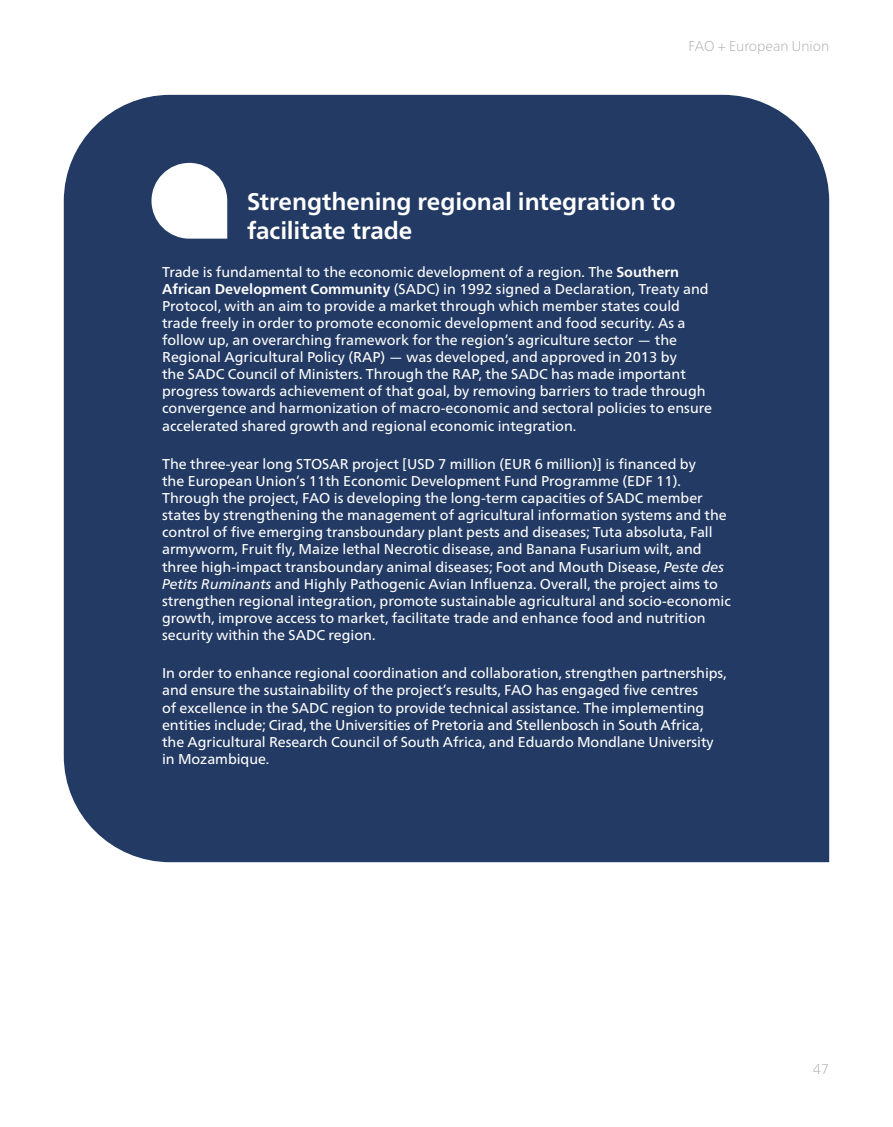
<style>
.page{position:relative;width:893px;height:1127px;background:#fff}
.page>*{position:absolute;margin:0;border:0;box-sizing:border-box;transform-origin:0 0}
.BOB_head{font:700 24px/28.5px "Frutiger Neue LTCYR";letter-spacing:-.005em;color:#fff}
.BOB_body{font:14.25px/17.1px "Frutiger Neue LTCYR";color:#fff}
.t1{font:100 14.25px "Frutiger Neue LTCYR";color:#a8a9ad}
.s1{font-weight:700}
.s2{font-style:italic}
</style>
<div class="page">
<div style="left:64px;top:95px;width:765px;height:767px;background:#233b64"></div>
<svg style="left:151px;top:163px;width:76px;height:76px"></svg>
<p class="t1" style="left:689px;top:38px;width:142px">FAO + European Union</p>
<p class="BOB_head" style="left:247px;top:187px;width:430px">Strengthening regional integration to facilitate trade</p>
<p class="BOB_body" style="left:162px;top:263px;width:551px">Trade is fundamental to the economic development of a region. The <span class="s1">Southern African Development Community</span> (SADC) in 1992 signed a Declaration, Treaty and Protocol, with an aim to provide a market through which member states could trade freely in order to promote economic development and food security. As a follow up, an overarching framework for the region’s agriculture sector — the Regional Agricultural Policy (RAP) — was developed, and approved in 2013 by<br>the SADC Council of Ministers. Through the RAP, the SADC has made important progress towards achievement of that goal, by removing barriers to trade through convergence and harmonization of macro-economic and sectoral policies to ensure accelerated shared growth and regional economic integration.</p>
<p class="BOB_body" style="left:162px;top:455px;width:570px">The three-year long STOSAR project [USD 7 million (EUR 6 million)] is financed by<br>the European Union’s 11th Economic Development Fund Programme (EDF 11).<br>Through the project, FAO is developing the long-term capacities of SADC member states by strengthening the management of agricultural information systems and the control of five emerging transboundary plant pests and diseases; Tuta absoluta, Fall armyworm, Fruit fly, Maize lethal Necrotic disease, and Banana Fusarium wilt, and three high-impact transboundary animal diseases; Foot and Mouth Disease, <span class="s2">Peste des Petits Ruminants</span> and Highly Pathogenic Avian Influenza. Overall, the project aims to strengthen regional integration, promote sustainable agricultural and socio-economic growth, improve access to market, facilitate trade and enhance food and nutrition security within the SADC region.</p>
<p class="BOB_body" style="left:162px;top:665px;width:566px">In order to enhance regional coordination and collaboration, strengthen partnerships, and ensure the sustainability of the project’s results, FAO has engaged five centres<br>of excellence in the SADC region to provide technical assistance. The implementing entities include; Cirad, the Universities of Pretoria and Stellenbosch in South Africa, the Agricultural Research Council of South Africa, and Eduardo Mondlane University in Mozambique.</p>
<p class="t1" style="left:813px;top:1060px;width:18px">47</p>
</div>
